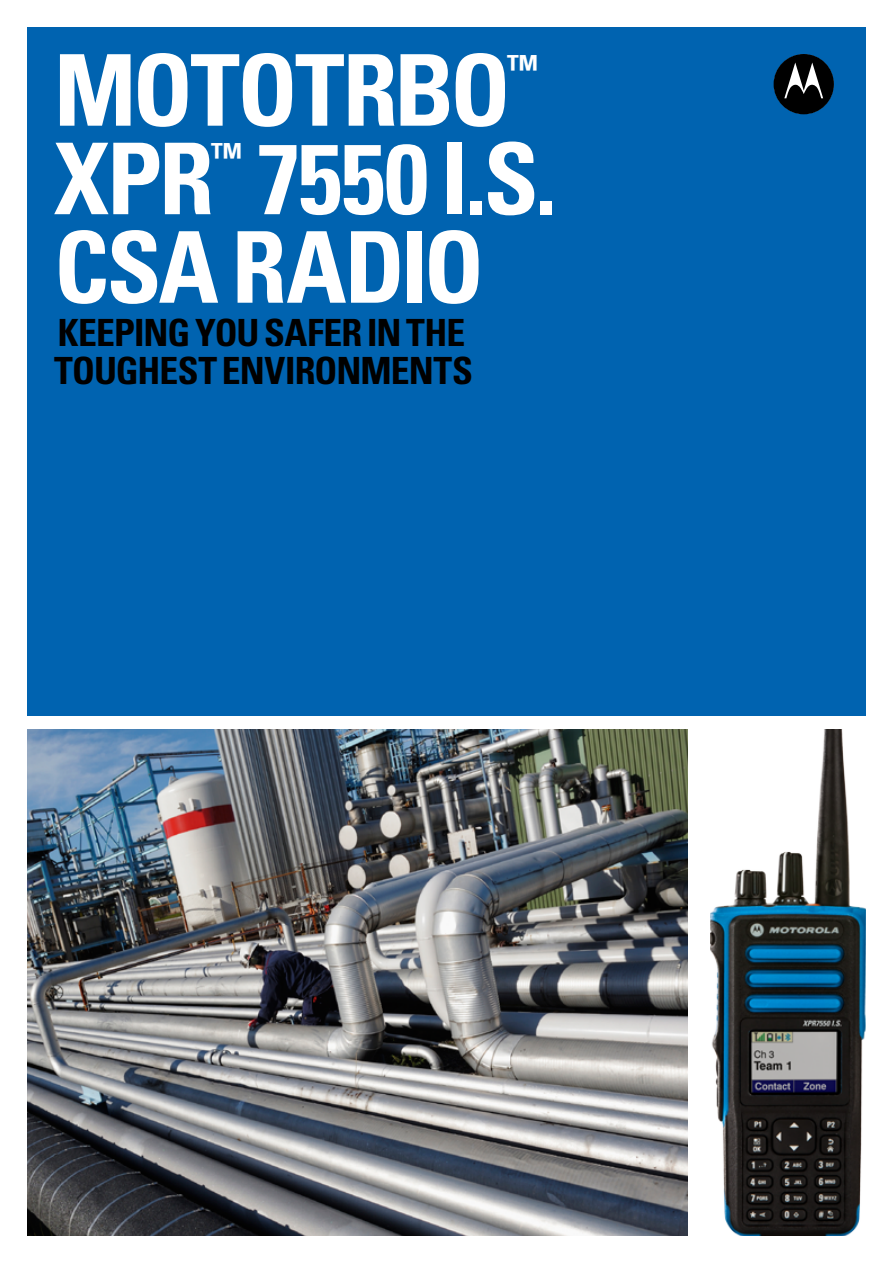
<style>
.page{position:relative;width:893px;height:1263px;background:#fff}
.page>*{position:absolute;margin:0;border:0;box-sizing:border-box;transform-origin:0 0}
.t1{font:700 condensed 99px/88.5px "Univers LT Std";letter-spacing:-.025em;color:#fff}
.t2{font:700 condensed 37.5px/37.5px "Univers LT Std";letter-spacing:-.025em;color:#000}
.t3{font:700 condensed 36px "Univers LT Std";color:#fff}
</style>
<div class="page">
<div style="left:27px;top:27px;width:839px;height:688px;background:#0063b0"></div>
<img style="left:27px;top:729px;width:660px;height:507px">
<div style="left:774px;top:54px;width:60px;height:60px;background:#000;border-radius:50%"></div>
<svg style="left:784px;top:63px;width:50px;height:52px"></svg>
<img style="left:710px;top:729px;width:156px;height:507px">
<h1 class="t1" style="left:54px;top:46px;width:458px">MOTOTRBO</h1>
<p class="t3" style="left:507px;top:46px;width:32px">™</p>
<h1 class="t1" style="left:54px;top:134px;width:152px">XPR</h1>
<p class="t3" style="left:211px;top:134px;width:32px">™</p>
<h1 class="t1" style="left:54px;top:134px;width:505px;text-indent:202px">7550 I.S.<br>CSA RADIO</h1>
<p class="t2" style="left:54px;top:314px;width:416px">KEEPING YOU SAFER IN THE<br>TOUGHEST ENVIRONMENTS</p>
</div>
